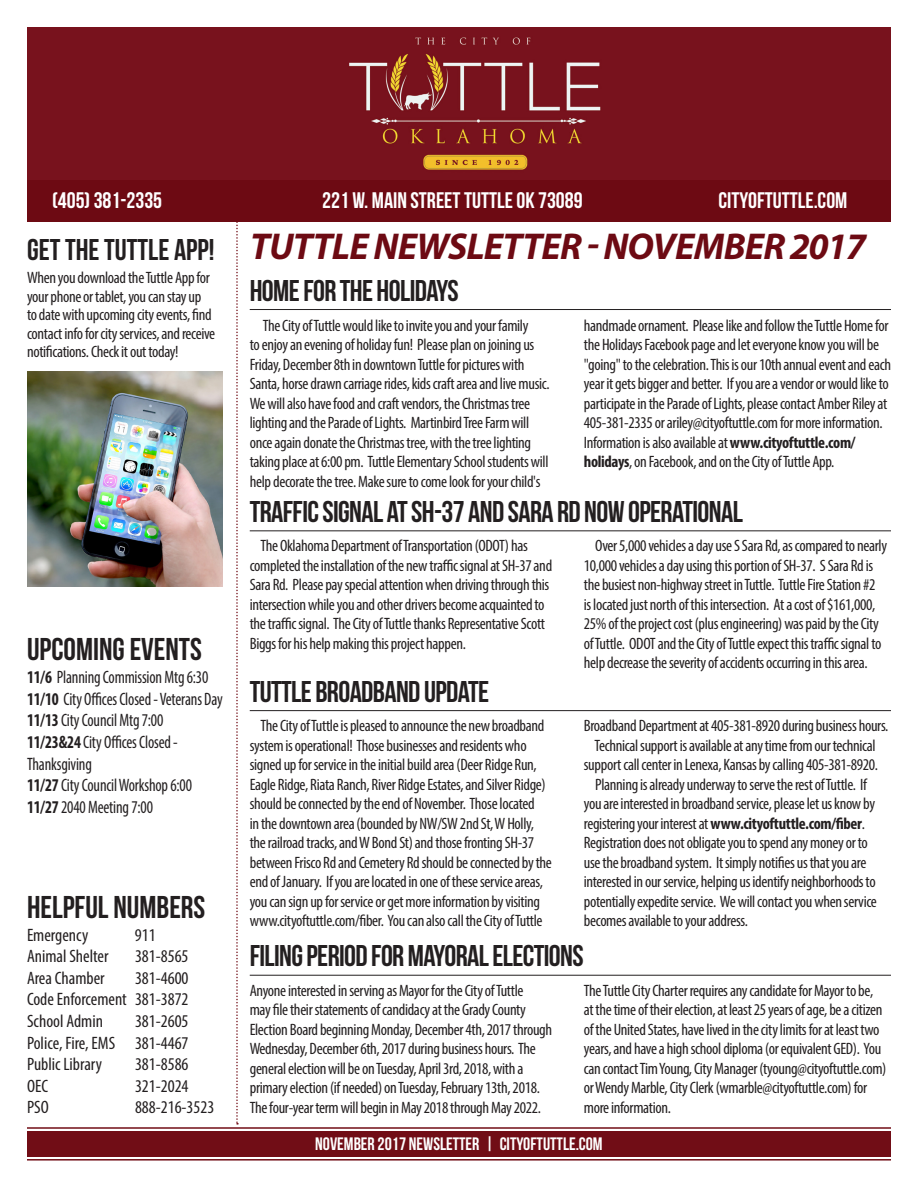
<style>
.page{position:relative;width:918px;height:1188px;background:#fff}
.page>*{position:absolute;margin:0;border:0;box-sizing:border-box;transform-origin:0 0}
.t1{font:italic 700 37.5px "Myriad Pro";letter-spacing:-.02em;color:#6d0a13}
.t2{font:31.5px "Bebas Neue";color:#231f20}
.t3{font:30px "Bebas Neue";letter-spacing:-.02em;color:#231f20}
.t4{font:30px "Bebas Neue";color:#231f20}
.t5{font:22.5px "Bebas Neue";color:#fff}
.t6{font:condensed 18px/21.6px "Myriad Pro";letter-spacing:-.005em;color:#231f20;scale:.91 1}
.t7{font:condensed 18px "Myriad Pro";letter-spacing:-.005em;color:#231f20}
.t8{font:18px "Bebas Neue";color:#fff}
.t9{font:condensed 16.5px/19.5px "Myriad Pro";letter-spacing:-.02em;color:#231f20}
.s1{font-weight:700}
</style>
<div class="page">
<hr style="left:27px;top:1127px;width:864px;height:2px;background:#710d16">
<hr style="left:27px;top:1159px;width:864px;height:2px;background:#710d16">
<div style="left:27px;top:1131px;width:864px;height:25px;background:#710d16"></div>
<img style="left:27px;top:372px;width:196px;height:215px">
<svg style="left:236px;top:221px;width:2px;height:904px"></svg>
<hr style="left:250px;top:309px;width:641px;height:1px;background:#231f20">
<hr style="left:250px;top:530px;width:641px;height:1px;background:#231f20">
<hr style="left:250px;top:975px;width:641px;height:1px;background:#231f20">
<hr style="left:250px;top:710px;width:641px;height:1px;background:#231f20">
<div style="left:27px;top:27px;width:864px;height:153px;background:#78121d"></div>
<div style="left:27px;top:180px;width:864px;height:41px;background:#6d0a13"></div>
<p class="t5" style="left:52px;top:188px;width:111px">(405) 381-2335</p>
<p class="t5" style="left:322px;top:188px;width:262px">221 W. MAIN STREET TUTTLE OK 73089</p>
<p class="t5" style="left:719px;top:188px;width:130px">CITYOFTUTTLE.COM</p>
<p class="t1" style="left:250px;top:222px;width:618px">TUTTLE NEWSLETTER - NOVEMBER 2017</p>
<p class="t4" style="left:27px;top:234px;width:189px">GET THE TUTTLE APP!</p>
<p class="t9" style="left:27px;top:268px;width:190px;line-height:18.6px">When you download the Tuttle App for your phone or tablet, you can stay up to date with upcoming city events, find contact info for city services, and receive notifications. Check it out today!</p>
<p class="t3" style="left:250px;top:274px;width:211px">HOME FOR THE HOLIDAYS</p>
<p class="t9" style="left:250px;top:315px;width:301px;text-indent:13px">The City of Tuttle would like to invite you and your family<br>to enjoy an evening of holiday fun! Please plan on joining us Friday, December 8th in downtown Tuttle for pictures with Santa, horse drawn carriage rides, kids craft area and live music.<br>We will also have food and craft vendors, the Christmas tree lighting and the Parade of Lights. Martinbird Tree Farm will once again donate the Christmas tree, with the tree lighting taking place at 6:00 pm. Tuttle Elementary School students will help decorate the tree. Make sure to come look for your child's</p>
<p class="t9" style="left:584px;top:315px;width:309px">handmade ornament. Please like and follow the Tuttle Home for the Holidays Facebook page and let everyone know you will be "going" to the celebration. This is our 10th annual event and each year it gets bigger and better. If you are a vendor or would like to participate in the Parade of Lights, please contact Amber Riley at 405-381-2335 or ariley@cityoftuttle.com for more information.<br>Information is also available at <span class="s1">www.cityoftuttle.com/ holidays</span>, on Facebook, and on the City of Tuttle App.</p>
<p class="t2" style="left:27px;top:632px;width:176px">UPCOMING EVENTS</p>
<p class="t6" style="left:27px;top:666px;width:201px"><span class="s1">11/6</span> Planning Commission Mtg 6:30</p>
<p class="t6" style="left:27px;top:688px;width:217px"><span class="s1">11/10</span> City Offices Closed - Veterans Day</p>
<p class="t6" style="left:27px;top:709px;width:151px"><span class="s1">11/13</span> City Council Mtg 7:00</p>
<p class="t6" style="left:27px;top:731px;width:167px"><span class="s1">11/23&amp;24</span> City Offices Closed -<br>Thanksgiving</p>
<p class="t6" style="left:27px;top:774px;width:183px"><span class="s1">11/27</span> City Council Workshop 6:00</p>
<p class="t6" style="left:27px;top:796px;width:140px"><span class="s1">11/27</span> 2040 Meeting 7:00</p>
<p class="t2" style="left:27px;top:890px;width:180px">HELPFUL NUMBERS</p>
<p class="t7" style="left:27px;top:924px;width:63px">Emergency</p>
<p class="t7" style="left:135px;top:924px;width:22px">911</p>
<p class="t7" style="left:27px;top:945px;width:83px">Animal Shelter</p>
<p class="t7" style="left:135px;top:945px;width:55px">381-8565</p>
<p class="t7" style="left:27px;top:967px;width:79px">Area Chamber</p>
<p class="t7" style="left:135px;top:967px;width:55px">381-4600</p>
<p class="t7" style="left:27px;top:988px;width:163px">Code Enforcement 381-3872</p>
<p class="t7" style="left:27px;top:1010px;width:77px">School Admin</p>
<p class="t7" style="left:135px;top:1010px;width:55px">381-2605</p>
<p class="t7" style="left:27px;top:1032px;width:163px">Police, Fire, EMS 381-4467</p>
<p class="t7" style="left:27px;top:1053px;width:77px">Public Library</p>
<p class="t7" style="left:135px;top:1053px;width:55px">381-8586</p>
<p class="t7" style="left:27px;top:1075px;width:23px">OEC</p>
<p class="t7" style="left:135px;top:1075px;width:55px">321-2024</p>
<p class="t7" style="left:27px;top:1096px;width:23px">PSO</p>
<p class="t7" style="left:135px;top:1096px;width:81px">888-216-3523</p>
<p class="t3" style="left:250px;top:495px;width:495px">TRAFFIC SIGNAL AT SH-37 AND SARA RD NOW OPERATIONAL</p>
<p class="t9" style="left:250px;top:536px;width:304px;text-indent:11px">The Oklahoma Department of Transportation (ODOT) has completed the installation of the new traffic signal at SH-37 and Sara Rd. Please pay special attention when driving through this intersection while you and other drivers become acquainted to the traffic signal. The City of Tuttle thanks Representative Scott Biggs for his help making this project happen.</p>
<p class="t9" style="left:584px;top:536px;width:305px;text-indent:11px">Over 5,000 vehicles a day use S Sara Rd, as compared to nearly 10,000 vehicles a day using this portion of SH-37. S Sara Rd is the busiest non-highway street in Tuttle. Tuttle Fire Station #2<br>is located just north of this intersection. At a cost of $161,000, 25% of the project cost (plus engineering) was paid by the City of Tuttle. ODOT and the City of Tuttle expect this traffic signal to help decrease the severity of accidents occurring in this area.</p>
<p class="t3" style="left:250px;top:675px;width:241px">TUTTLE BROADBAND UPDATE</p>
<p class="t9" style="left:250px;top:716px;width:304px;text-indent:11px">The City of Tuttle is pleased to announce the new broadband system is operational! Those businesses and residents who signed up for service in the initial build area (Deer Ridge Run, Eagle Ridge, Riata Ranch, River Ridge Estates, and Silver Ridge) should be connected by the end of November. Those located<br>in the downtown area (bounded by NW/SW 2nd St, W Holly, the railroad tracks, and W Bond St) and those fronting SH-37 between Frisco Rd and Cemetery Rd should be connected by the end of January. If you are located in one of these service areas, you can sign up for service or get more information by visiting www.cityoftuttle.com/fiber. You can also call the City of Tuttle</p>
<p class="t9" style="left:584px;top:716px;width:306px">Broadband Department at 405-381-8920 during business hours.</p>
<p class="t9" style="left:584px;top:735px;width:296px;text-align:center">Technical support is available at any time from our technical support call center in Lenexa, Kansas by calling 405-381-8920.</p>
<p class="t9" style="left:584px;top:774px;width:295px;text-indent:11px">Planning is already underway to serve the rest of Tuttle. If you are interested in broadband service, please let us know by registering your interest at <span class="s1">www.cityoftuttle.com/fiber</span>.<br>Registration does not obligate you to spend any money or to use the broadband system. It simply notifies us that you are interested in our service, helping us identify neighborhoods to potentially expedite service. We will contact you when service becomes available to your address.</p>
<p class="t3" style="left:250px;top:939px;width:335px">FILING PERIOD FOR MAYORAL ELECTIONS</p>
<p class="t9" style="left:250px;top:980px;width:304px">Anyone interested in serving as Mayor for the City of Tuttle<br>may file their statements of candidacy at the Grady County Election Board beginning Monday, December 4th, 2017 through Wednesday, December 6th, 2017 during business hours. The general election will be on Tuesday, April 3rd, 2018, with a primary election (if needed) on Tuesday, February 13th, 2018.<br>The four-year term will begin in May 2018 through May 2022.</p>
<p class="t9" style="left:584px;top:980px;width:304px">The Tuttle City Charter requires any candidate for Mayor to be, at the time of their election, at least 25 years of age, be a citizen of the United States, have lived in the city limits for at least two years, and have a high school diploma (or equivalent GED). You can contact Tim Young, City Manager (tyoung@cityoftuttle.com) or Wendy Marble, City Clerk (wmarble@cityoftuttle.com) for more information.</p>
<p class="t8" style="left:315px;top:1134px;width:289px">NOVEMBER 2017 NEWSLETTER | CITYOFTUTTLE.COM</p>
</div>
